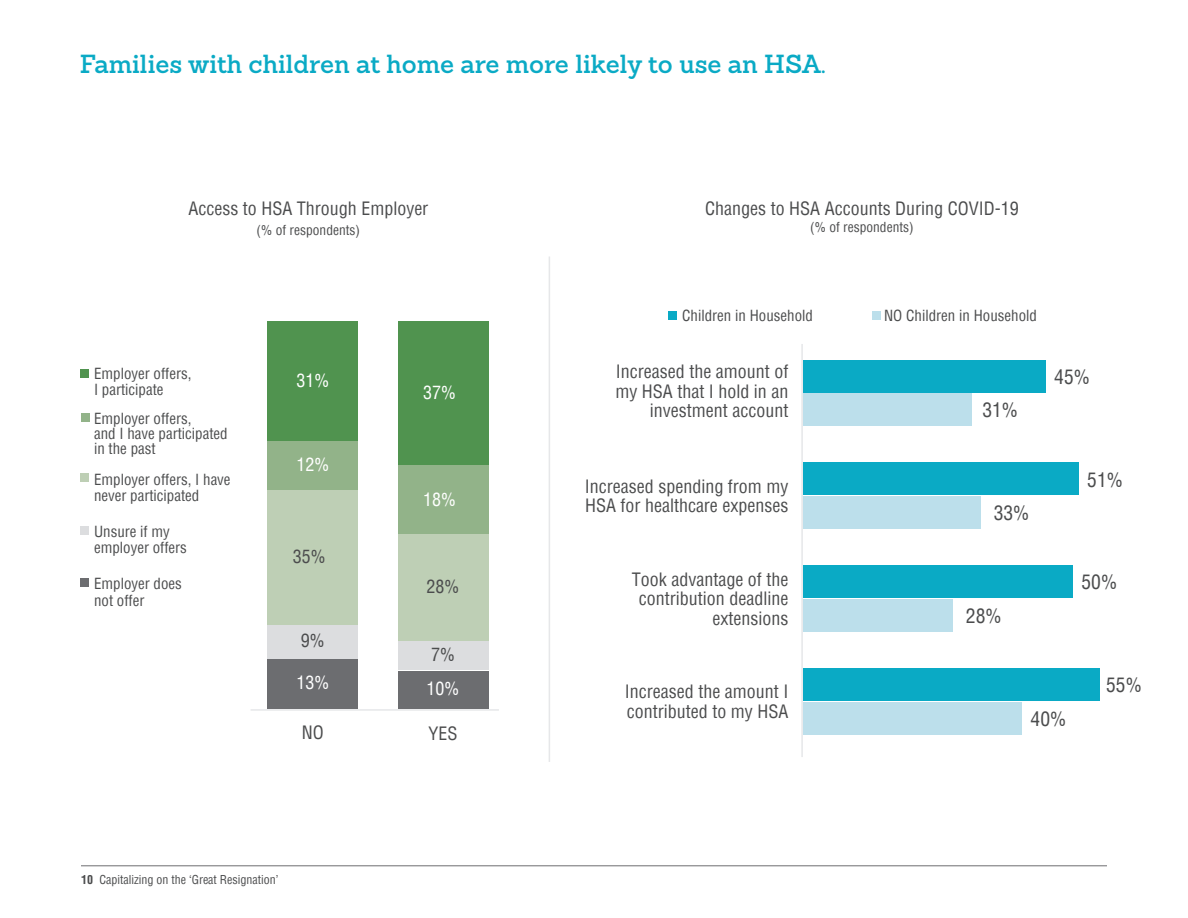
<style>
.page{position:relative;width:1188px;height:918px;background:#fff}
.page>*{position:absolute;margin:0;border:0;box-sizing:border-box;transform-origin:0 0}
.Main_title_subheader{font:600 25.5px "Sanchez Slab";color:#0aaac5}
.Body_-_New{font:condensed 19.65px "Helvetica";color:#4b4c4d}
.Body_-_New-2{font:condensed 18px/19.5px "Helvetica";color:#4b4c4d;text-align:right}
.Body_-_New-3{font:condensed 18px "Helvetica";color:#fff}
.t1{font:condensed 15px/16.5px "Helvetica";color:#4b4c4d}
.Body_-_New-4{font:condensed 13.5px "Helvetica";color:#4b4c4d}
.t2{font:condensed 12px "Helvetica";color:#4b4c4d}
.s1{font-weight:700}
</style>
<div class="page">
<hr style="left:81px;top:866px;width:1026px;height:1px;background:#6e6e70">
<div style="left:80px;top:369px;width:9px;height:9px;background:#50934f"></div>
<div style="left:81px;top:413px;width:9px;height:9px;background:#92b389"></div>
<div style="left:80px;top:474px;width:9px;height:8px;background:#becfb5"></div>
<div style="left:80px;top:526px;width:9px;height:9px;background:#dcdddf"></div>
<div style="left:80px;top:578px;width:9px;height:8px;background:#6c6d70"></div>
<div style="left:268px;top:321px;width:90px;height:121px;background:#50934f"></div>
<div style="left:268px;top:442px;width:90px;height:48px;background:#92b389"></div>
<div style="left:268px;top:490px;width:90px;height:135px;background:#becfb5"></div>
<div style="left:268px;top:625px;width:90px;height:34px;background:#dcdddf"></div>
<div style="left:268px;top:659px;width:90px;height:50px;background:#6c6d70"></div>
<div style="left:398px;top:321px;width:90px;height:144px;background:#50934f"></div>
<div style="left:398px;top:465px;width:90px;height:70px;background:#92b389"></div>
<div style="left:398px;top:535px;width:90px;height:106px;background:#becfb5"></div>
<div style="left:398px;top:641px;width:90px;height:29px;background:#dcdddf"></div>
<div style="left:398px;top:671px;width:90px;height:38px;background:#6c6d70"></div>
<hr style="left:251px;top:709px;width:248px;height:2px;background:#e6e7e9">
<div style="left:668px;top:311px;width:9px;height:9px;background:#0aaac5"></div>
<div style="left:872px;top:311px;width:9px;height:9px;background:#bcdfeb"></div>
<div style="left:804px;top:360px;width:242px;height:33px;background:#0aaac5"></div>
<div style="left:804px;top:393px;width:168px;height:33px;background:#bcdfeb"></div>
<div style="left:804px;top:462px;width:275px;height:33px;background:#0aaac5"></div>
<div style="left:804px;top:496px;width:177px;height:33px;background:#bcdfeb"></div>
<div style="left:804px;top:565px;width:269px;height:33px;background:#0aaac5"></div>
<div style="left:804px;top:599px;width:149px;height:33px;background:#bcdfeb"></div>
<div style="left:804px;top:668px;width:296px;height:33px;background:#0aaac5"></div>
<div style="left:804px;top:702px;width:218px;height:33px;background:#bcdfeb"></div>
<hr style="left:801px;top:344px;width:2px;height:413px;background:#e6e7e9">
<hr style="left:549px;top:256px;width:1px;height:506px;background:#e6e7e9">
<p class="Main_title_subheader" style="left:80px;top:47px;width:748px">Families with children at home are more likely to use an HSA.</p>
<p class="Body_-_New-2" style="left:188px;top:199px;width:241px">Access to HSA Through Employer</p>
<p class="Body_-_New-4" style="left:257px;top:221px;width:105px">(% of respondents)</p>
<p class="t1" style="left:94px;top:365px;width:99px">Employer offers,<br>I participate</p>
<p class="t1" style="left:94px;top:411px;width:135px;line-height:15px">Employer offers,<br>and I have participated in the past</p>
<p class="t1" style="left:94px;top:471px;width:138px">Employer offers, I have</p>
<p class="t1" style="left:94px;top:487px;width:107px">never participated</p>
<p class="t1" style="left:94px;top:523px;width:94px">Unsure if my employer offers</p>
<p class="t1" style="left:94px;top:575px;width:89px">Employer does not offer</p>
<p class="Body_-_New-3" style="left:296px;top:369px;width:34px">31%</p>
<p class="Body_-_New-3" style="left:296px;top:453px;width:34px">12%</p>
<p class="Body_-_New-2" style="left:293px;top:547px;width:34px">35%</p>
<p class="Body_-_New-2" style="left:301px;top:631px;width:25px">9%</p>
<p class="Body_-_New-3" style="left:296px;top:671px;width:34px">13%</p>
<p class="Body_-_New-2" style="left:302px;top:722px;width:23px">NO</p>
<p class="t2" style="left:81px;top:872px;width:199px"><span class="s1">10</span> Capitalizing on the ‘Great Resignation’</p>
<p class="Body_-_New-3" style="left:423px;top:381px;width:34px">37%</p>
<p class="Body_-_New-3" style="left:423px;top:487px;width:34px">18%</p>
<p class="Body_-_New-2" style="left:427px;top:577px;width:34px">28%</p>
<p class="Body_-_New-2" style="left:431px;top:644px;width:25px">7%</p>
<p class="Body_-_New-3" style="left:427px;top:677px;width:34px">10%</p>
<p class="Body_-_New-2" style="left:429px;top:723px;width:31px">YES</p>
<p class="Body_-_New-2" style="left:705px;top:199px;width:315px">Changes to HSA Accounts During COVID-19</p>
<p class="Body_-_New-4" style="left:810px;top:218px;width:105px">(% of respondents)</p>
<p class="t1" style="left:682px;top:307px;width:132px">Children in Household</p>
<p class="t1" style="left:884px;top:307px;width:154px">NO Children in Household</p>
<p class="Body_-_New-2" style="left:615px;top:362px;width:175px">Increased the amount of my HSA that I hold in an investment account</p>
<p class="Body_-_New" style="left:1054px;top:364px;width:37px">45%</p>
<p class="Body_-_New" style="left:982px;top:397px;width:37px">31%</p>
<p class="Body_-_New-2" style="left:585px;top:476px;width:205px;text-align:left">Increased spending from my<br>HSA for healthcare expenses</p>
<p class="Body_-_New" style="left:1087px;top:467px;width:37px">51%</p>
<p class="Body_-_New" style="left:994px;top:500px;width:37px">33%</p>
<p class="Body_-_New-2" style="left:632px;top:569px;width:158px">Took advantage of the contribution deadline extensions</p>
<p class="Body_-_New" style="left:1081px;top:569px;width:37px">50%</p>
<p class="Body_-_New" style="left:966px;top:603px;width:37px">28%</p>
<p class="Body_-_New-2" style="left:625px;top:682px;width:165px;text-align:left">Increased the amount I contributed to my HSA</p>
<p class="Body_-_New" style="left:1106px;top:672px;width:37px">55%</p>
<p class="Body_-_New" style="left:1031px;top:706px;width:37px">40%</p>
</div>
